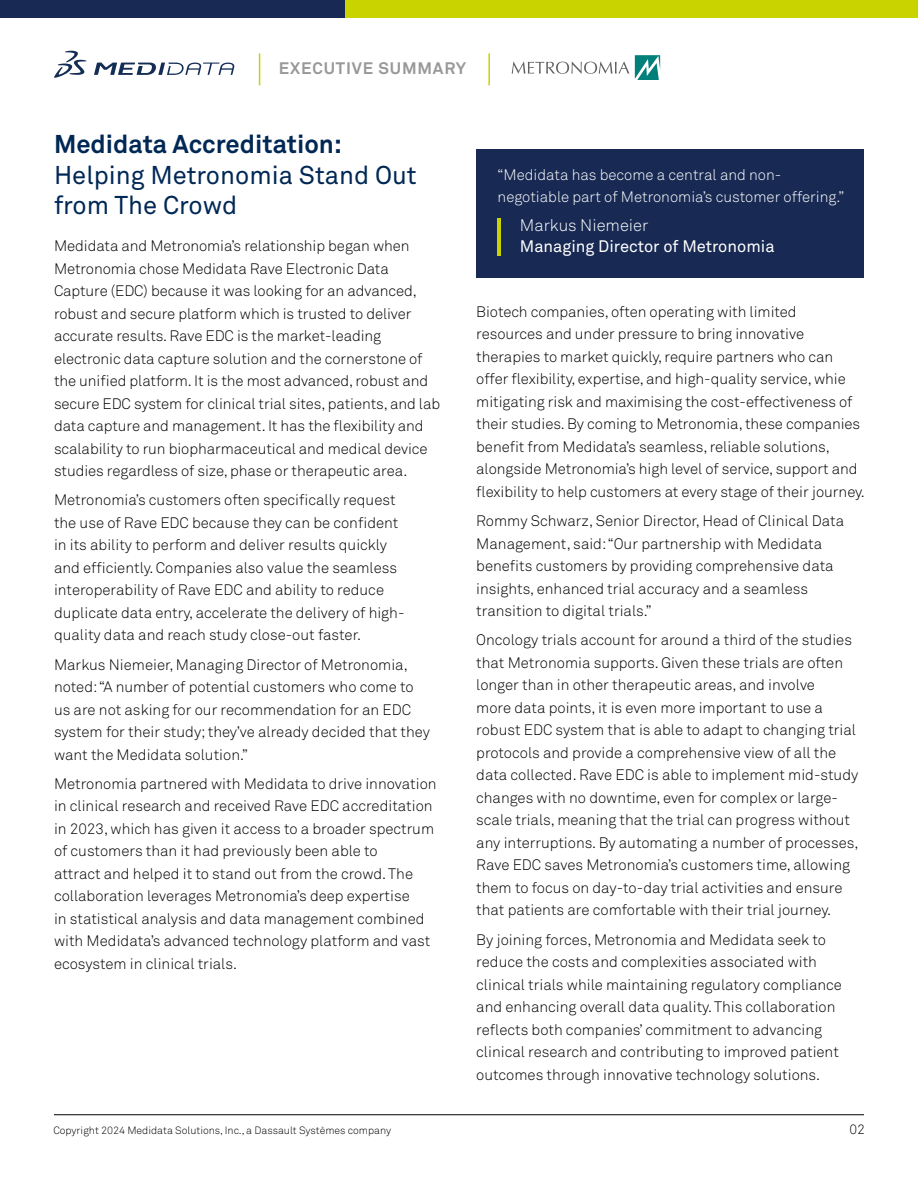
<style>
.page{position:relative;width:918px;height:1188px;background:#fff}
.page>*{position:absolute;margin:0;border:0;box-sizing:border-box;transform-origin:0 0}
.t1{font:25.5px/30.6px "Akkurat Std";color:#002855}
.t2{font:700 25.5px "Akkurat Std";color:#002855}
.t3{font:16.5px "Akkurat Std";color:#fff}
.t4{font:700 16.5px "Akkurat Std";letter-spacing:.05em;color:#98989a}
.t5{font:300 16.5px "Akkurat Std";color:#fff}
.t6{font:300 15px/22.5px "Akkurat Std";color:#000}
.t7{font:300 15px/22.5px "Akkurat Std";color:#fff}
.t8{font:300 13.5px "Akkurat Std";color:#000}
.t9{font:300 10.5px "Akkurat Std";color:#000}
</style>
<div class="page">
<div style="left:476px;top:149px;width:388px;height:128px;background:#182a54"></div>
<hr style="left:54px;top:1114px;width:810px;height:1px;background:#000">
<svg style="left:54px;top:51px;width:33px;height:27px"></svg>
<svg style="left:94px;top:63px;width:141px;height:12px"></svg>
<hr style="left:259px;top:53px;width:1px;height:32px;background:#c8d300">
<hr style="left:488px;top:53px;width:2px;height:32px;background:#c8d300">
<div style="left:345px;top:0;width:573px;height:17px;background:#c8d300"></div>
<div style="left:0;top:0;width:345px;height:17px;background:#182a54"></div>
<hr style="left:498px;top:218px;width:3px;height:37px;background:#c8d300">
<svg style="left:512px;top:55px;width:148px;height:25px"></svg>
<p class="t4" style="left:279px;top:58px;width:189px">EXECUTIVE SUMMARY</p>
<h1 class="t2" style="left:54px;top:129px;width:290px">Medidata Accreditation:</h1>
<h1 class="t1" style="left:54px;top:160px;width:364px">Helping Metronomia Stand Out from The Crowd</h1>
<p class="t6" style="left:54px;top:235px;width:388px">Medidata and Metronomia’s relationship began when Metronomia chose Medidata Rave Electronic Data Capture (EDC) because it was looking for an advanced, robust and secure platform which is trusted to deliver accurate results. Rave EDC is the market-leading electronic data capture solution and the cornerstone of the unified platform. It is the most advanced, robust and secure EDC system for clinical trial sites, patients, and lab data capture and management. It has the flexibility and scalability to run biopharmaceutical and medical device studies regardless of size, phase or therapeutic area.</p>
<p class="t6" style="left:54px;top:489px;width:352px">Metronomia’s customers often specifically request the use of Rave EDC because they can be confident in its ability to perform and deliver results quickly and efficiently. Companies also value the seamless interoperability of Rave EDC and ability to reduce duplicate data entry, accelerate the delivery of high&shy;quality data and reach study close-out faster.</p>
<p class="t6" style="left:54px;top:653px;width:377px">Markus Niemeier, Managing Director of Metronomia, noted: “A number of potential customers who come to us are not asking for our recommendation for an EDC system for their study; they’ve already decided that they want the Medidata solution.”</p>
<p class="t6" style="left:54px;top:772px;width:384px">Metronomia partnered with Medidata to drive innovation in clinical research and received Rave EDC accreditation in 2023, which has given it access to a broader spectrum of customers than it had previously been able to<br>attract and helped it to stand out from the crowd. The collaboration leverages Metronomia’s deep expertise<br>in statistical analysis and data management combined with Medidata’s advanced technology platform and vast ecosystem in clinical trials.</p>
<p class="t7" style="left:498px;top:163px;width:348px">“Medidata has become a central and non&shy;negotiable part of Metronomia’s customer offering.”</p>
<p class="t5" style="left:520px;top:215px;width:130px">Markus Niemeier</p>
<p class="t3" style="left:520px;top:236px;width:256px">Managing Director of Metronomia</p>
<p class="t6" style="left:476px;top:300px;width:390px">Biotech companies, often operating with limited resources and under pressure to bring innovative therapies to market quickly, require partners who can offer flexibility, expertise, and high-quality service, whie mitigating risk and maximising the cost-effectiveness of their studies. By coming to Metronomia, these companies benefit from Medidata’s seamless, reliable solutions, alongside Metronomia’s high level of service, support and flexibility to help customers at every stage of their journey.</p>
<p class="t6" style="left:476px;top:510px;width:369px">Rommy Schwarz, Senior Director, Head of Clinical Data Management, said: “Our partnership with Medidata benefits customers by providing comprehensive data insights, enhanced trial accuracy and a seamless transition to digital trials.”</p>
<p class="t6" style="left:476px;top:629px;width:384px">Oncology trials account for around a third of the studies that Metronomia supports. Given these trials are often longer than in other therapeutic areas, and involve<br>more data points, it is even more important to use a robust EDC system that is able to adapt to changing trial protocols and provide a comprehensive view of all the data collected. Rave EDC is able to implement mid-study changes with no downtime, even for complex or large&shy;scale trials, meaning that the trial can progress without any interruptions. By automating a number of processes, Rave EDC saves Metronomia’s customers time, allowing them to focus on day-to-day trial activities and ensure that patients are comfortable with their trial journey.</p>
<p class="t6" style="left:476px;top:928px;width:367px">By joining forces, Metronomia and Medidata seek to reduce the costs and complexities associated with clinical trials while maintaining regulatory compliance and enhancing overall data quality. This collaboration reflects both companies’ commitment to advancing clinical research and contributing to improved patient outcomes through innovative technology solutions.</p>
<p class="t9" style="left:53px;top:1124px;width:339px">Copyright 2024 Medidata Solutions, Inc., a Dassault Systèmes company</p>
<p class="t8" style="left:850px;top:1121px;width:17px">02</p>
</div>
